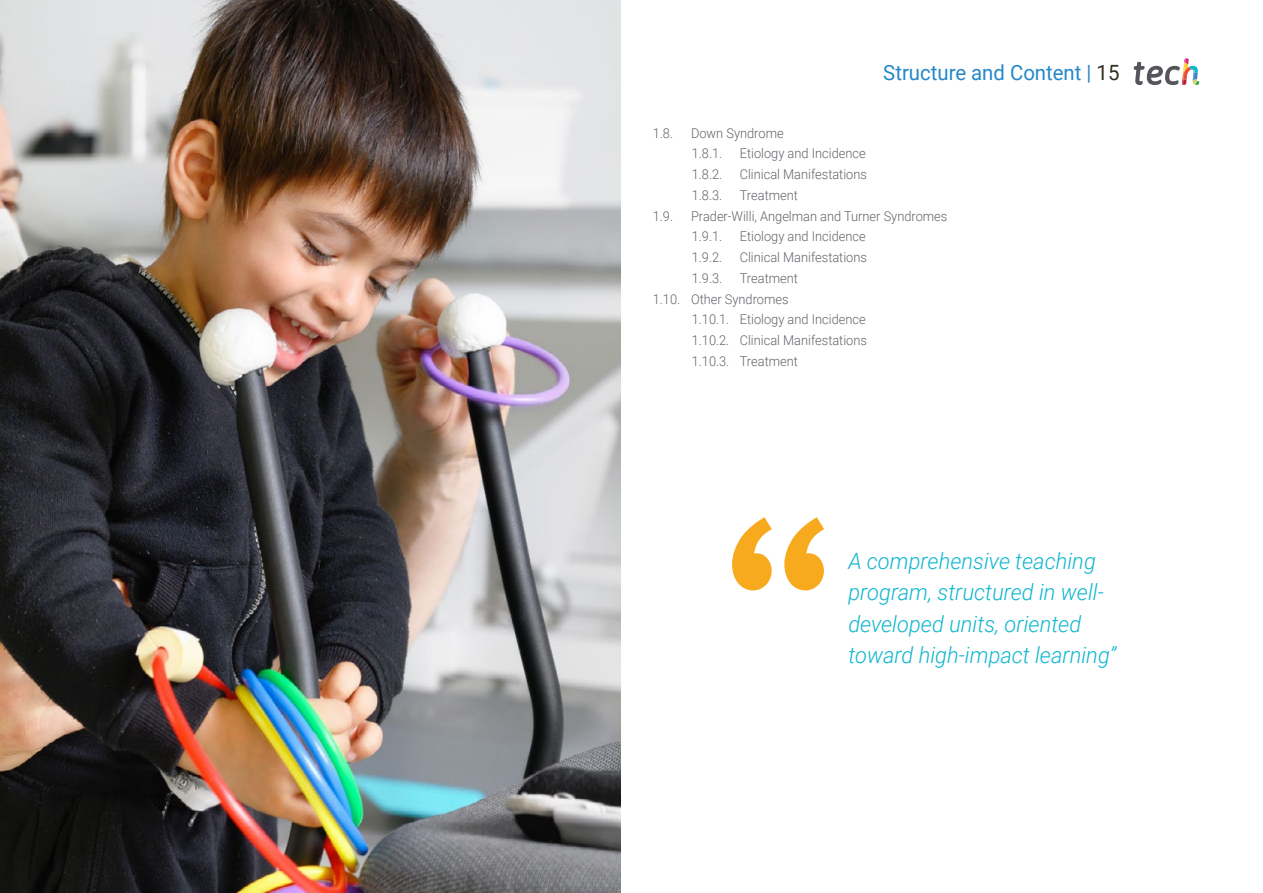
<style>
.page{position:relative;width:1263px;height:893px;background:#fff}
.page>*{position:absolute;margin:0;border:0;box-sizing:border-box;transform-origin:0 0}
.t1{font:italic 300 22.5px/31.5px "Roboto";color:#0fb6cf}
.t2{font:21px "Roboto";color:#2488c9}
.t3{font:300 13.5px/20.7px "Roboto";color:#61646a;scale:.95 1}
.s1{color:#312e20}
</style>
<div class="page">
<img style="left:0;top:0;width:621px;height:893px">
<svg style="left:732px;top:517px;width:92px;height:73px"></svg>
<svg style="left:1134px;top:58px;width:65px;height:27px"></svg>
<h2 class="t2" style="left:883px;top:57px;width:238px">Structure and Content | <span class="s1">15</span></h2>
<p class="t3" style="left:653px;top:122px;width:23px">1.8.</p>
<p class="t3" style="left:691px;top:122px;width:99px">Down Syndrome<br>1.8.1.</p>
<p class="t3" style="left:740px;top:143px;width:134px">Etiology and Incidence</p>
<p class="t3" style="left:692px;top:164px;width:34px">1.8.2.</p>
<p class="t3" style="left:740px;top:164px;width:135px">Clinical Manifestations</p>
<p class="t3" style="left:692px;top:184px;width:34px">1.8.3.</p>
<p class="t3" style="left:740px;top:184px;width:63px">Treatment</p>
<p class="t3" style="left:653px;top:205px;width:23px">1.9.</p>
<p class="t3" style="left:691px;top:205px;width:271px">Prader-Willi, Angelman and Turner Syndromes<br>1.9.1.</p>
<p class="t3" style="left:740px;top:226px;width:134px">Etiology and Incidence</p>
<p class="t3" style="left:692px;top:247px;width:34px">1.9.2.</p>
<p class="t3" style="left:740px;top:247px;width:135px">Clinical Manifestations</p>
<p class="t3" style="left:692px;top:267px;width:34px">1.9.3.</p>
<p class="t3" style="left:740px;top:267px;width:63px">Treatment</p>
<p class="t3" style="left:653px;top:288px;width:145px">1.10. Other Syndromes</p>
<p class="t3" style="left:692px;top:309px;width:185px">1.10.1. Etiology and Incidence</p>
<p class="t3" style="left:692px;top:330px;width:186px">1.10.2. Clinical Manifestations</p>
<p class="t3" style="left:692px;top:350px;width:113px">1.10.3. Treatment</p>
<h1 class="t1" style="left:848px;top:544px;width:269px">A comprehensive teaching program, structured in well&shy;developed units, oriented toward high-impact learning”</h1>
</div>
